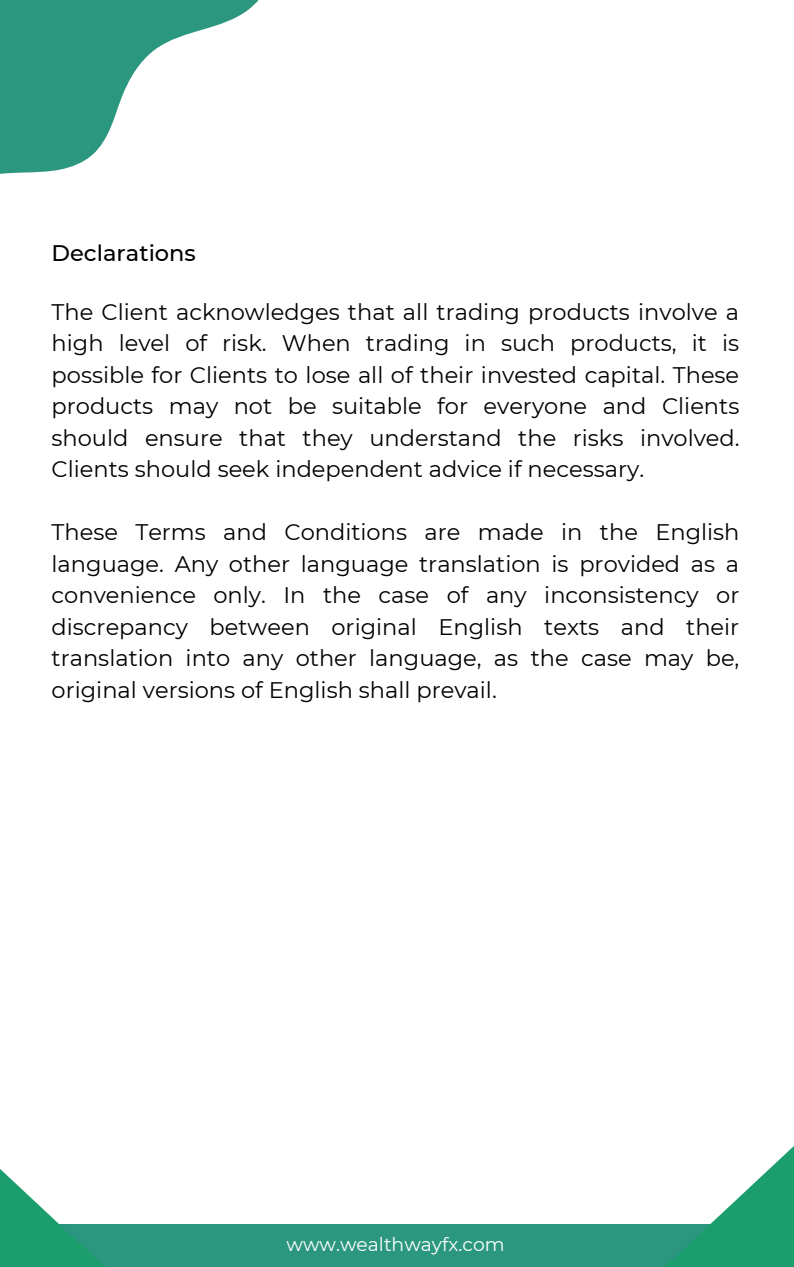
<style>
.page{position:relative;width:794px;height:1267px;background:#fff}
.page>*{position:absolute;margin:0;border:0;box-sizing:border-box;transform-origin:0 0}
.t1{font:22.5px/31.5px "Montserrat";color:#000;text-align:justify}
.t2{font:500 22.5px "Montserrat";color:#000}
.t3{font:18.75px "Montserrat";color:#fff}
</style>
<div class="page">
<svg style="left:0;top:0;width:259px;height:174px;fill:#2c977f"></svg>
<div style="left:0;top:1224px;width:793px;height:43px;background:#2c977f"></div>
<svg style="left:0;top:1169px;width:104px;height:98px"></svg>
<svg style="left:665px;top:1147px;width:128px;height:120px"></svg>
<p class="t2" style="left:52px;top:239px;width:146px">Declarations</p>
<p class="t1" style="left:52px;top:296px;width:689px">The Client acknowledges that all trading products involve a high level of risk. When trading in such products, it is possible for Clients to lose all of their invested capital. These products may not be suitable for everyone and Clients should ensure that they understand the risks involved.<br>Clients should seek independent advice if necessary.</p>
<p class="t1" style="left:52px;top:516px;width:689px">These Terms and Conditions are made in the English language. Any other language translation is provided as a convenience only. In the case of any inconsistency or discrepancy between original English texts and their translation into any other language, as the case may be, original versions of English shall prevail.</p>
<p class="t3" style="left:286px;top:1233px;width:219px">www.wealthwayfx.com</p>
</div>
